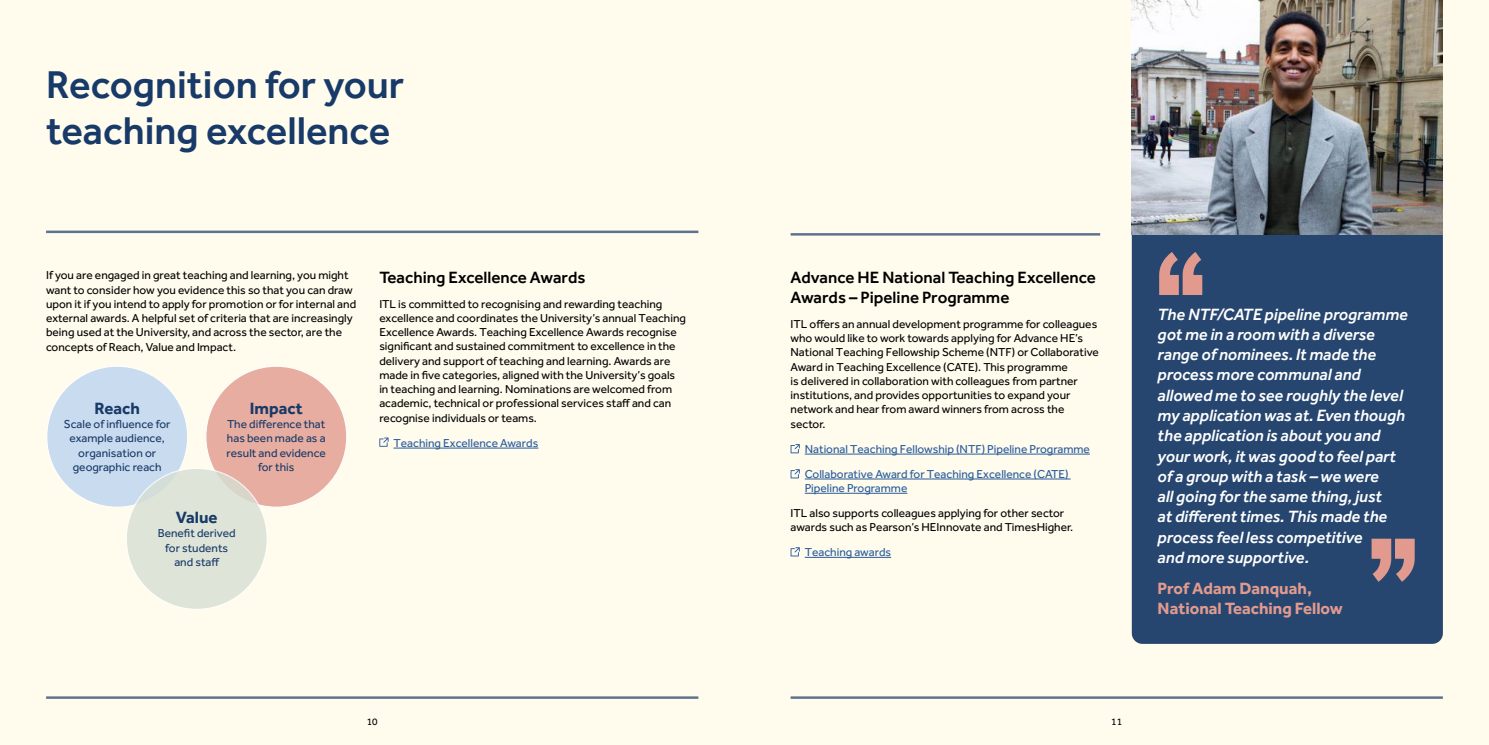
<style>
.page{position:relative;width:1489px;height:745px;background:#fff}
.page>*{position:absolute;margin:0;border:0;box-sizing:border-box;transform-origin:0 0}
.section_title{font:500 40px/46.2px "Effra";color:#183a68}
.body{font:italic 500 16.88px/20.2px "Effra";color:#fff}
.sub-heading{font:500 16.88px/20.2px "Effra";color:#000}
.body-2{font:700 16.88px/20.2px "Effra";color:#e29a8e}
.body-3{font:700 16.88px "Effra";color:#183a68}
.body-4{font:11.88px/14.2px "Effra";color:#000}
.body-5{font:11.88px/14.2px "Effra";color:#183a68;text-align:center}
.body___hyperlinks{font:11.88px/14.2px "Effra";color:#275b9b}
.t1{font:10px "Effra";color:#000}
</style>
<div class="page">
<div style="left:0;top:0;width:744px;height:744px;background:#fffbed"></div>
<div style="left:744px;top:0;width:744px;height:744px;background:#fffbed"></div>
<div style="left:1131px;top:234px;width:311px;height:409px;background:#264670"></div>
<svg style="left:1159px;top:252px;width:43px;height:43px;background:#a47e84"></svg>
<svg style="left:1371px;top:538px;width:43px;height:43px;background:#a37d83"></svg>
<hr style="left:46px;top:230px;width:652px;height:3px;background:#183a68">
<hr style="left:46px;top:696px;width:652px;height:2px;background:#183a68">
<div style="left:206px;top:366px;width:141px;height:141px;background:#e7ada1;border-radius:50%"></div>
<div style="left:47px;top:366px;width:141px;height:141px;background:#c9dbee;border-radius:50%"></div>
<div style="left:126px;top:468px;width:141px;height:141px;background:#dee4d8;border-radius:50%"></div>
<hr style="left:790px;top:233px;width:310px;height:2px;background:#183a68">
<hr style="left:790px;top:696px;width:652px;height:2px;background:#183a68">
<hr style="left:393px;top:447px;width:145px;height:1px;background:#275b9b">
<hr style="left:804px;top:453px;width:285px;height:1px;background:#275b9b">
<hr style="left:804px;top:478px;width:266px;height:1px;background:#275b9b">
<hr style="left:804px;top:492px;width:103px;height:1px;background:#275b9b">
<hr style="left:804px;top:556px;width:87px;height:1px;background:#275b9b">
<svg style="left:379px;top:437px;width:9px;height:9px"></svg>
<svg style="left:790px;top:444px;width:9px;height:9px"></svg>
<svg style="left:790px;top:469px;width:9px;height:9px"></svg>
<svg style="left:790px;top:547px;width:9px;height:9px"></svg>
<img style="left:1131px;top:0;width:311px;height:234px">
<p class="section_title" style="left:46px;top:60px;width:359px">Recognition for your teaching excellence</p>
<p class="body-4" style="left:46px;top:268px;width:311px">If you are engaged in great teaching and learning, you might want to consider how you evidence this so that you can draw upon it if you intend to apply for promotion or for internal and external awards. A helpful set of criteria that are increasingly being used at the University, and across the sector, are the concepts of Reach, Value and Impact.</p>
<p class="body-3" style="left:94px;top:397px;width:47px">Reach</p>
<p class="body-5" style="left:64px;top:416px;width:108px">Scale of influence for example audience, organisation or geographic reach</p>
<p class="body-3" style="left:250px;top:397px;width:55px">Impact</p>
<p class="body-5" style="left:226px;top:416px;width:101px">The difference that has been made as a result and evidence for this</p>
<p class="body-3" style="left:176px;top:507px;width:43px">Value</p>
<p class="body-5" style="left:158px;top:525px;width:80px">Benefit derived for students and staff</p>
<p class="sub-heading" style="left:379px;top:266px;width:208px">Teaching Excellence Awards</p>
<p class="body-4" style="left:379px;top:296px;width:308px">ITL is committed to recognising and rewarding teaching excellence and coordinates the University’s annual Teaching Excellence Awards. Teaching Excellence Awards recognise significant and sustained commitment to excellence in the delivery and support of teaching and learning. Awards are made in five categories, aligned with the University’s goals in teaching and learning. Nominations are welcomed from academic, technical or professional services staff and can recognise individuals or teams.</p>
<p class="body___hyperlinks" style="left:393px;top:435px;width:146px">Teaching Excellence Awards</p>
<p class="sub-heading" style="left:790px;top:266px;width:307px">Advance HE National Teaching Excellence<br>Awards – Pipeline Programme</p>
<p class="body-4" style="left:790px;top:316px;width:310px">ITL offers an annual development programme for colleagues who would like to work towards applying for Advance HE’s National Teaching Fellowship Scheme (NTF) or Collaborative Award in Teaching Excellence (CATE). This programme<br>is delivered in collaboration with colleagues from partner institutions, and provides opportunities to expand your network and hear from award winners from across the sector.</p>
<p class="body___hyperlinks" style="left:804px;top:441px;width:287px">National Teaching Fellowship (NTF) Pipeline Programme</p>
<p class="body___hyperlinks" style="left:804px;top:466px;width:265px">Collaborative Award for Teaching Excellence (CATE)<br>Pipeline Programme</p>
<p class="body-4" style="left:790px;top:505px;width:284px">ITL also supports colleagues applying for other sector awards such as Pearson’s HEInnovate and TimesHigher.</p>
<p class="body___hyperlinks" style="left:804px;top:544px;width:88px">Teaching awards</p>
<p class="body" style="left:1157px;top:303px;width:252px">The NTF/CATE pipeline programme got me in a room with a diverse range of nominees. It made the process more communal and allowed me to see roughly the level my application was at. Even though the application is about you and your work, it was good to feel part of a group with a task – we were<br>all going for the same thing, just<br>at different times. This made the process feel less competitive<br>and more supportive.</p>
<p class="body-2" style="left:1157px;top:577px;width:187px">Prof Adam Danquah,<br>National Teaching Fellow</p>
<p class="t1" style="left:367px;top:715px;width:12px">10</p>
<p class="t1" style="left:1111px;top:715px;width:12px">11</p>
</div>
